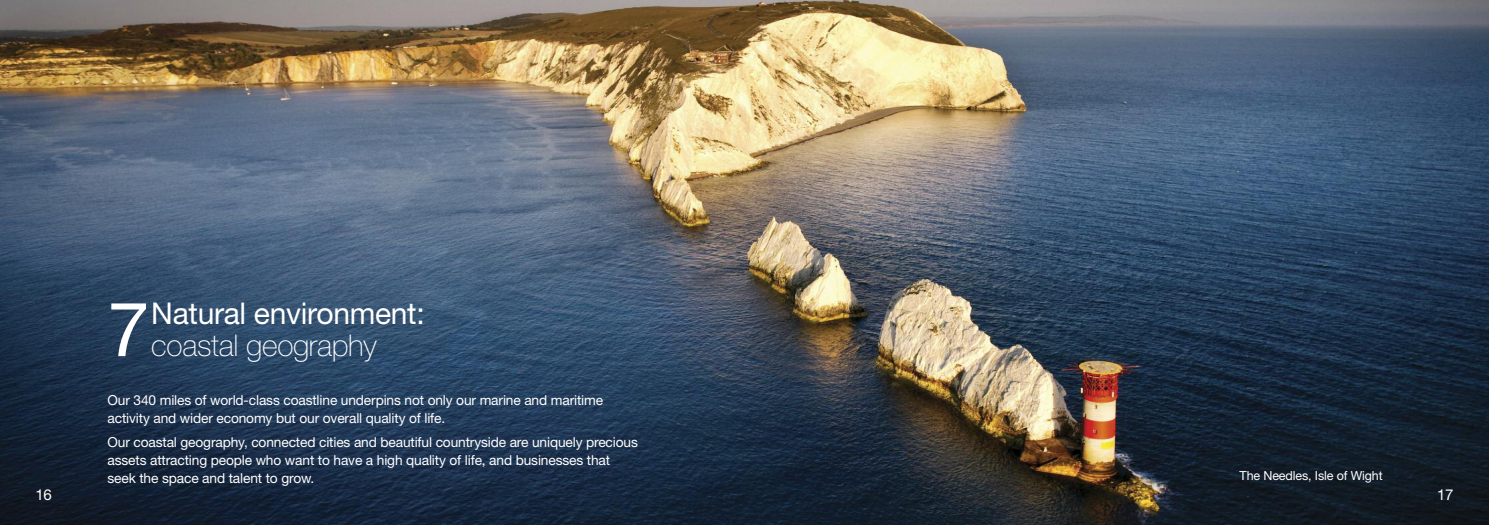
<style>
.page{position:relative;width:1489px;height:525px;background:#fff}
.page>*{position:absolute;margin:0;border:0;box-sizing:border-box;transform-origin:0 0}
.t1{font:75.5px "Helvetica Neue LT Std";color:#fff}
.t2{font:30px "Helvetica Neue LT Std";letter-spacing:-.01em;color:#fff}
.t3{font:100 30px "Helvetica Neue LT Std";letter-spacing:-.01em;color:#fff}
.t4{font:15px "Helvetica Neue LT Std";color:#fff}
.t5{font:13.75px/17.5px "Helvetica Neue LT Std";letter-spacing:-.01em;color:#fff}
.t6{font:12.5px "Helvetica Neue LT Std";letter-spacing:-.01em;color:#fff}
</style>
<div class="page">
<img style="left:0;top:0;width:1488px;height:524px">
<h1 class="t1" style="left:108px;top:302px;width:43px">7</h1>
<h2 class="t2" style="left:151px;top:302px;width:275px">Natural environment:</h2>
<h2 class="t3" style="left:151px;top:334px;width:227px">coastal geography</h2>
<p class="t5" style="left:107px;top:393px;width:497px">Our 340 miles of world-class coastline underpins not only our marine and maritime activity and wider economy but our overall quality of life.</p>
<p class="t5" style="left:107px;top:435px;width:532px">Our coastal geography, connected cities and beautiful countryside are uniquely precious assets attracting people who want to have a high quality of life, and businesses that seek the space and talent to grow.</p>
<p class="t6" style="left:1239px;top:470px;width:144px">The Needles, Isle of Wight</p>
<p class="t4" style="left:35px;top:489px;width:18px">16</p>
<p class="t4" style="left:1436px;top:489px;width:18px">17</p>
</div>
